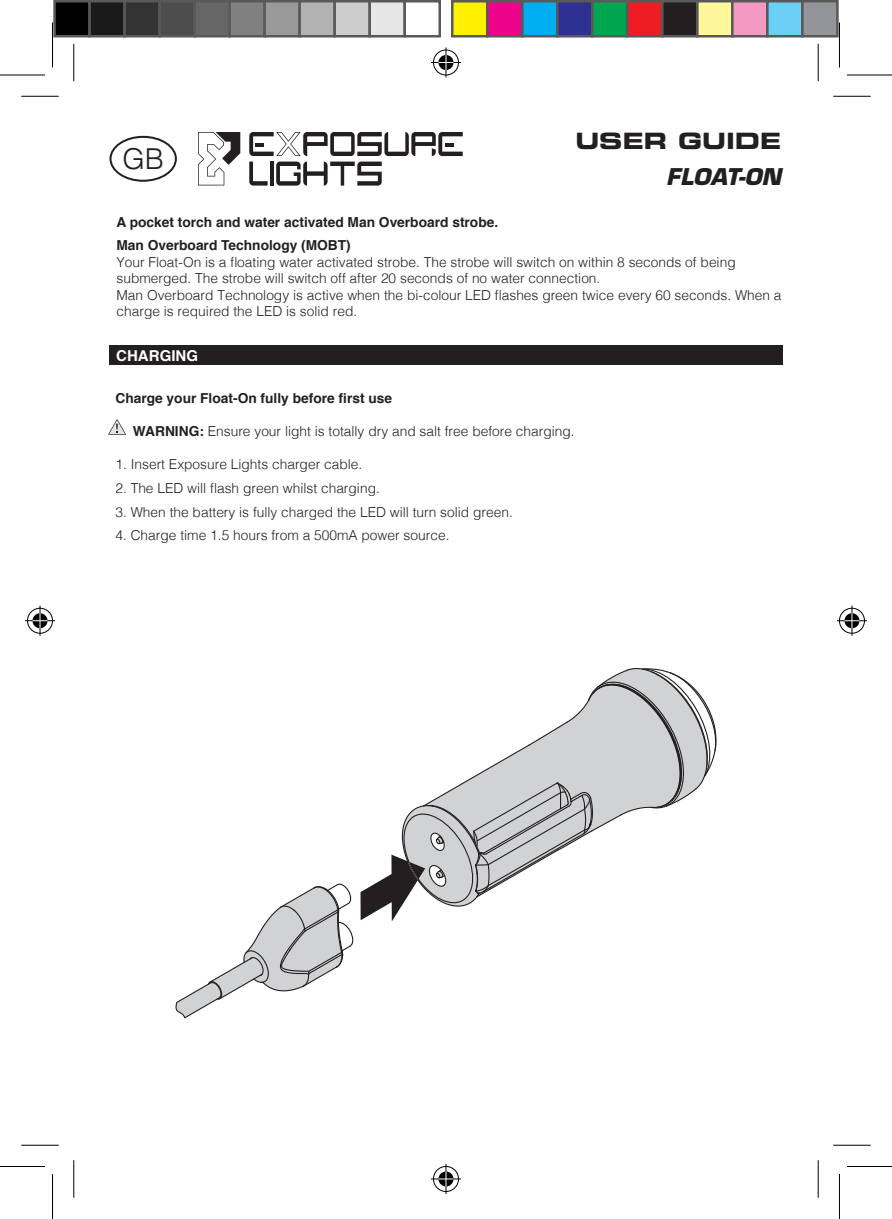
<style>
.page{position:relative;width:892px;height:1219px;background:#fff}
.page>*{position:absolute;margin:0;border:0;box-sizing:border-box;transform-origin:0 0}
.t1{font:300 28.75px "Helvetica";color:#231f20}
.t2{font:22.5px "Eurostile LT Std Bold Ex 2";color:#231f20}
.t3{font:italic 700 22.5px "Eurostile LT Std";color:#231f20}
.t4{font:700 15px "Helvetica";color:#fff}
.t5{font:300 13.75px/16.5px "Helvetica";color:#231f20}
.t6{font:700 13.75px/23.5px "Helvetica";color:#231f20}
.s1{font-weight:700}
</style>
<div class="page">
<div style="left:109px;top:345px;width:673px;height:20px;background:#231f20"></div>
<svg style="left:108px;top:419px;width:18px;height:16px"></svg>
<svg style="left:109px;top:136px;width:68px;height:46px"></svg>
<svg style="left:360px;top:668px;width:357px;height:253px"></svg>
<svg style="left:175px;top:883px;width:179px;height:136px"></svg>
<svg style="left:411px;top:132px;width:52px;height:24px"></svg>
<svg style="left:384px;top:132px;width:25px;height:24px"></svg>
<svg style="left:249px;top:132px;width:133px;height:24px"></svg>
<svg style="left:249px;top:162px;width:18px;height:24px"></svg>
<hr style="left:270px;top:162px;width:4px;height:24px;background:#231f20">
<svg style="left:276px;top:162px;width:106px;height:24px"></svg>
<svg style="left:198px;top:132px;width:42px;height:53px"></svg>
<hr style="left:21px;top:96px;width:38px;height:1px;background:#000">
<hr style="left:833px;top:96px;width:37px;height:1px;background:#000">
<hr style="left:21px;top:1145px;width:38px;height:1px;background:#000">
<hr style="left:833px;top:1145px;width:37px;height:1px;background:#000">
<hr style="left:73px;top:44px;width:1px;height:37px;background:#000">
<hr style="left:73px;top:1160px;width:1px;height:38px;background:#000">
<hr style="left:817px;top:44px;width:1px;height:37px;background:#000">
<hr style="left:817px;top:1160px;width:1px;height:38px;background:#000">
<svg style="left:0;top:74px;width:45px;height:1px"></svg>
<svg style="left:847px;top:74px;width:45px;height:1px"></svg>
<hr style="left:0;top:75px;width:45px;height:1px;background:#000">
<hr style="left:847px;top:75px;width:45px;height:1px;background:#000">
<hr style="left:0;top:1166px;width:45px;height:1px;background:#000">
<hr style="left:847px;top:1166px;width:45px;height:1px;background:#000">
<hr style="left:52px;top:22px;width:1px;height:45px;background:#000">
<hr style="left:52px;top:1174px;width:1px;height:45px;background:#000">
<hr style="left:839px;top:22px;width:1px;height:45px;background:#000">
<hr style="left:839px;top:1174px;width:1px;height:45px;background:#000">
<div style="left:432px;top:48px;width:28px;height:29px;border:3px solid #fff;border-radius:50%"></div>
<hr style="left:431px;top:61px;width:30px;height:3px;background:#fff">
<hr style="left:444px;top:47px;width:3px;height:30px;background:#fff">
<div style="left:437px;top:53px;width:18px;height:19px;border:3px solid #fff;border-radius:50%"></div>
<div style="left:433px;top:50px;width:26px;height:25px;border:1px solid #000;border-radius:50%"></div>
<hr style="left:431px;top:62px;width:30px;height:1px;background:#000">
<hr style="left:445px;top:47px;width:1px;height:30px;background:#000">
<svg style="left:438px;top:55px;width:15px;height:15px"></svg>
<div style="left:432px;top:1165px;width:28px;height:28px;border:3px solid #fff;border-radius:50%"></div>
<hr style="left:431px;top:1177px;width:30px;height:3px;background:#fff">
<hr style="left:444px;top:1164px;width:3px;height:30px;background:#fff">
<div style="left:437px;top:1170px;width:18px;height:18px;border:3px solid #fff;border-radius:50%"></div>
<div style="left:433px;top:1166px;width:26px;height:26px;border:1px solid #000;border-radius:50%"></div>
<hr style="left:431px;top:1178px;width:30px;height:1px;background:#000">
<hr style="left:445px;top:1164px;width:1px;height:30px;background:#000">
<svg style="left:438px;top:1171px;width:15px;height:15px"></svg>
<div style="left:26px;top:607px;width:28px;height:28px;border:3px solid #fff;border-radius:50%"></div>
<hr style="left:25px;top:619px;width:30px;height:3px;background:#fff">
<svg style="left:38px;top:606px;width:4px;height:30px"></svg>
<div style="left:31px;top:612px;width:18px;height:18px;border:3px solid #fff;border-radius:50%"></div>
<div style="left:27px;top:608px;width:26px;height:25px;border:1px solid #000;border-radius:50%"></div>
<hr style="left:25px;top:620px;width:30px;height:1px;background:#000">
<hr style="left:40px;top:606px;width:1px;height:30px;background:#000">
<svg style="left:33px;top:613px;width:15px;height:15px"></svg>
<div style="left:838px;top:607px;width:28px;height:28px;border:3px solid #fff;border-radius:50%"></div>
<hr style="left:837px;top:619px;width:30px;height:3px;background:#fff">
<hr style="left:850px;top:606px;width:3px;height:30px;background:#fff">
<div style="left:843px;top:612px;width:18px;height:18px;border:3px solid #fff;border-radius:50%"></div>
<div style="left:839px;top:608px;width:25px;height:25px;border:1px solid #000;border-radius:50%"></div>
<hr style="left:837px;top:620px;width:30px;height:1px;background:#000">
<hr style="left:851px;top:606px;width:1px;height:30px;background:#000">
<svg style="left:844px;top:613px;width:15px;height:15px"></svg>
<div style="left:55px;top:1px;width:35px;height:35px;background:#000"></div>
<div style="left:53px;top:0;width:38px;height:37px;border:2px solid #595959"></div>
<div style="left:90px;top:1px;width:35px;height:35px;background:#1a1a1a"></div>
<div style="left:88px;top:0;width:38px;height:37px;border:2px solid #595959"></div>
<div style="left:125px;top:1px;width:35px;height:35px;background:#333"></div>
<div style="left:123px;top:0;width:38px;height:37px;border:2px solid #595959"></div>
<div style="left:160px;top:1px;width:35px;height:35px;background:#4d4d4d"></div>
<div style="left:158px;top:0;width:38px;height:37px;border:2px solid #595959"></div>
<div style="left:195px;top:1px;width:35px;height:35px;background:#666"></div>
<div style="left:193px;top:0;width:38px;height:37px;border:2px solid #595959"></div>
<div style="left:230px;top:1px;width:35px;height:35px;background:#808080"></div>
<div style="left:228px;top:0;width:38px;height:37px;border:2px solid #595959"></div>
<div style="left:265px;top:1px;width:35px;height:35px;background:#999"></div>
<div style="left:263px;top:0;width:38px;height:37px;border:2px solid #595959"></div>
<div style="left:300px;top:1px;width:35px;height:35px;background:#b3b3b3"></div>
<div style="left:298px;top:0;width:38px;height:37px;border:2px solid #595959"></div>
<div style="left:335px;top:1px;width:35px;height:35px;background:#ccc"></div>
<div style="left:333px;top:0;width:38px;height:37px;border:2px solid #595959"></div>
<div style="left:370px;top:1px;width:35px;height:35px;background:#e6e6e6"></div>
<div style="left:368px;top:0;width:38px;height:37px;border:2px solid #595959"></div>
<div style="left:403px;top:0;width:38px;height:37px;border:2px solid #595959"></div>
<div style="left:452px;top:1px;width:35px;height:35px;background:#fff101"></div>
<div style="left:451px;top:0;width:37px;height:37px;border:2px solid #595959"></div>
<div style="left:487px;top:1px;width:35px;height:35px;background:#ed028c"></div>
<div style="left:486px;top:0;width:37px;height:37px;border:2px solid #595959"></div>
<div style="left:522px;top:1px;width:35px;height:35px;background:#00aeef"></div>
<div style="left:521px;top:0;width:37px;height:37px;border:2px solid #595959"></div>
<div style="left:557px;top:1px;width:35px;height:35px;background:#2e3092"></div>
<div style="left:556px;top:0;width:37px;height:37px;border:2px solid #595959"></div>
<div style="left:592px;top:1px;width:35px;height:35px;background:#00a54f"></div>
<div style="left:591px;top:0;width:37px;height:37px;border:2px solid #595959"></div>
<div style="left:627px;top:1px;width:35px;height:35px;background:#ee1d23"></div>
<div style="left:626px;top:0;width:37px;height:37px;border:2px solid #595959"></div>
<div style="left:662px;top:1px;width:35px;height:35px;background:#231f20"></div>
<div style="left:661px;top:0;width:37px;height:37px;border:2px solid #595959"></div>
<div style="left:697px;top:1px;width:35px;height:35px;background:#fff79a"></div>
<div style="left:696px;top:0;width:37px;height:37px;border:2px solid #595959"></div>
<div style="left:732px;top:1px;width:35px;height:35px;background:#f499c2"></div>
<div style="left:731px;top:0;width:37px;height:37px;border:2px solid #595959"></div>
<div style="left:767px;top:1px;width:35px;height:35px;background:#6bcff6"></div>
<div style="left:766px;top:0;width:37px;height:37px;border:2px solid #595959"></div>
<div style="left:802px;top:1px;width:35px;height:35px;background:#939598"></div>
<div style="left:801px;top:0;width:37px;height:37px;border:2px solid #595959"></div>
<h1 class="t1" style="left:122px;top:134px;width:43px">GB</h1>
<h2 class="t2" style="left:575px;top:125px;width:207px">USER GUIDE</h2>
<h2 class="t3" style="left:666px;top:163px;width:116px">FLOAT-ON</h2>
<p class="t6" style="left:116px;top:210px;width:383px">A pocket torch and water activated Man Overboard strobe.<br>Man Overboard Technology (MOBT)</p>
<p class="t5" style="left:116px;top:253px;width:666px">Your Float-On is a floating water activated strobe. The strobe will switch on within 8 seconds of being submerged. The strobe will switch off after 20 seconds of no water connection.<br>Man Overboard Technology is active when the bi-colour LED flashes green twice every 60 seconds. When a charge is required the LED is solid red.</p>
<p class="t4" style="left:116px;top:343px;width:83px">CHARGING</p>
<p class="t6" style="left:115px;top:387px;width:278px">Charge your Float-On fully before first use</p>
<p class="t5" style="left:133px;top:422px;width:443px"><span class="s1">WARNING:</span> Ensure your light is totally dry and salt free before charging.</p>
<p class="t5" style="left:115px;top:455px;width:248px">1. Insert Exposure Lights charger cable.</p>
<p class="t5" style="left:115px;top:479px;width:266px">2. The LED will flash green whilst charging.</p>
<p class="t5" style="left:115px;top:502px;width:399px">3. When the battery is fully charged the LED will turn solid green.</p>
<p class="t5" style="left:115px;top:526px;width:335px">4. Charge time 1.5 hours from a 500mA power source.</p>
</div>
